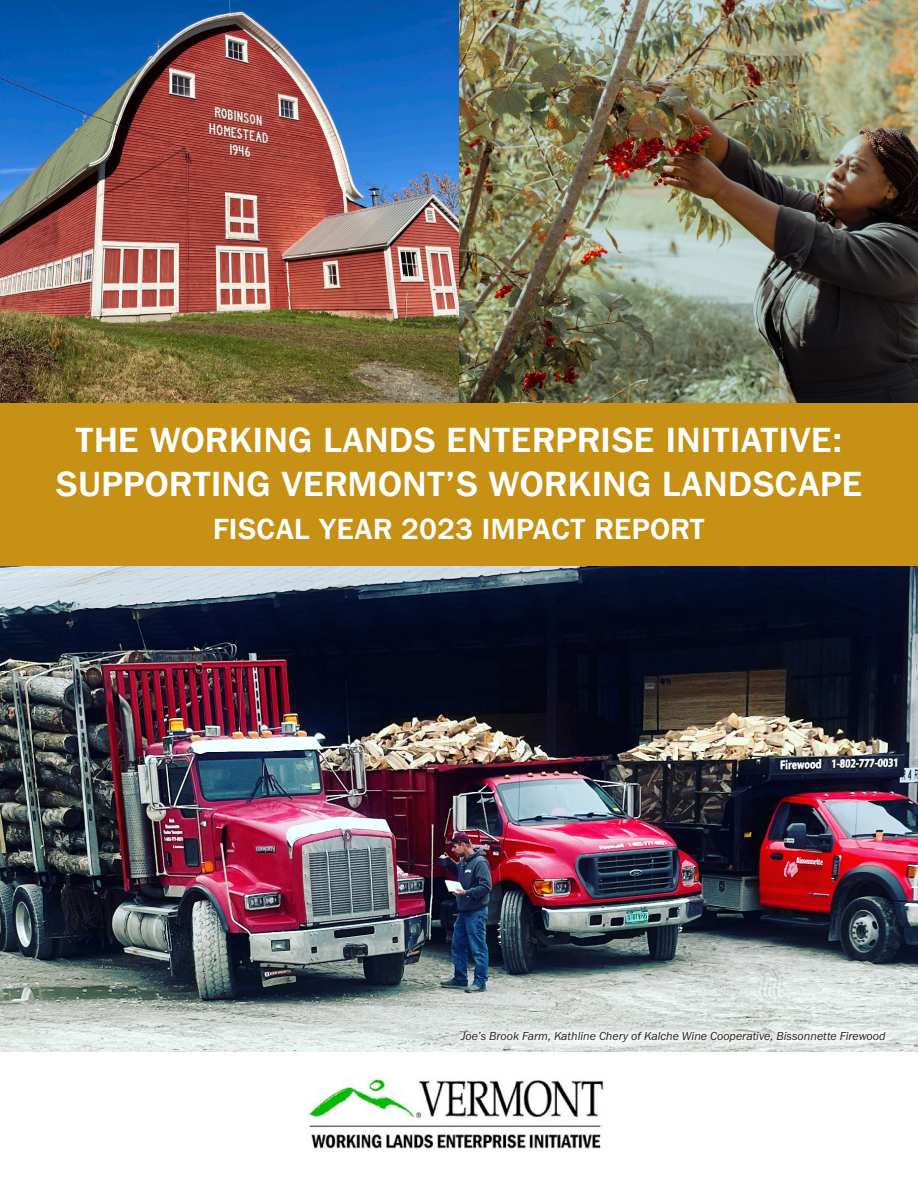
<style>
.page{position:relative;width:918px;height:1188px;background:#fff}
.page>*{position:absolute;margin:0;border:0;box-sizing:border-box;transform-origin:0 0}
.t1{font:700 36px "Tee Franklin";letter-spacing:.015em;color:#fff}
.t2{font:700 30px "Tee Franklin";letter-spacing:.015em;color:#fff}
.t3{font:12px "Franklin Gothic URW Boo Ita";color:#231f20}
</style>
<div class="page">
<img style="left:459px;top:0;width:459px;height:403px">
<img style="left:0;top:0;width:459px;height:403px">
<img style="left:307px;top:1077px;width:297px;height:72px">
<div style="left:0;top:403px;width:918px;height:216px;background:#c69114"></div>
<img style="left:0;top:566px;width:918px;height:486px">
<svg style="left:451px;top:1023px;width:444px;height:29px"></svg>
<p class="t1" style="left:76px;top:419px;width:768px">THE WORKING LANDS ENTERPRISE INITIATIVE:</p>
<p class="t1" style="left:55px;top:462px;width:809px">SUPPORTING VERMONT’S WORKING LANDSCAPE</p>
<p class="t2" style="left:213px;top:511px;width:493px">FISCAL YEAR 2023 IMPACT REPORT</p>
<p class="t3" style="left:461px;top:1029px;width:426px">Joe’s Brook Farm, Kathline Chery of Kalche Wine Cooperative, Bissonnette Firewood</p>
</div>
